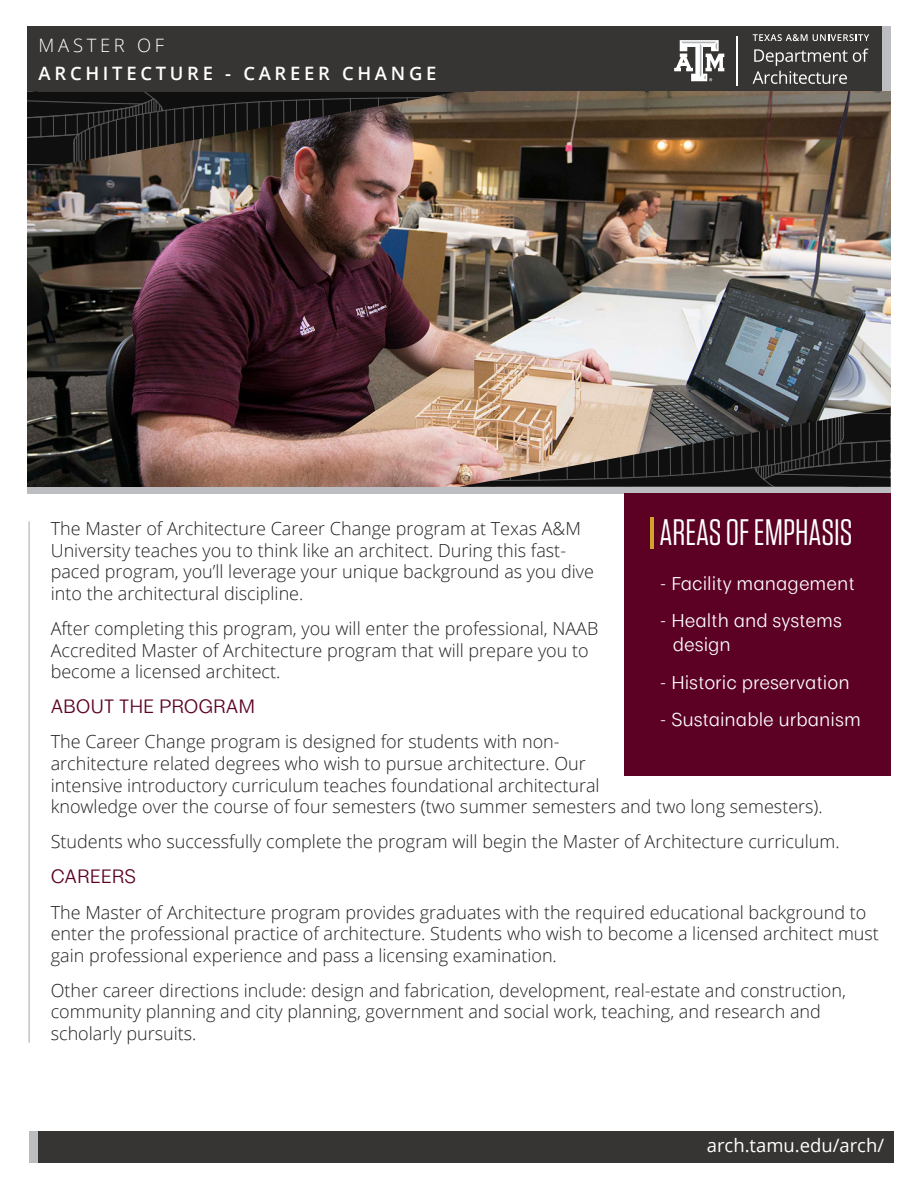
<style>
.page{position:relative;width:918px;height:1188px;background:#fff}
.page>*{position:absolute;margin:0;border:0;box-sizing:border-box;transform-origin:0 0}
.t1{font:36.9px "Tungsten";color:#fff}
.t2{font:600 18.45px "Open Sans";letter-spacing:.2em;color:#fff}
.t3{font:18.45px "Open Sans";color:#fff}
.t4{font:300 18.45px "Open Sans";letter-spacing:.2em;color:#fff}
.t5{font:300 18px/21.6px "Open Sans";color:#231f20}
.t6{font:18px "Moriston";color:#5c0024}
.Aside_Text{font:17.25px/24px "Moriston";color:#fff}
</style>
<div class="page">
<div style="left:27px;top:26px;width:864px;height:65px;background:#373533"></div>
<div style="left:882px;top:26px;width:9px;height:65px;background:#bcbdc0"></div>
<div style="left:27px;top:487px;width:864px;height:6px;background:#bcbdc0"></div>
<img style="left:27px;top:91px;width:864px;height:396px">
<div style="left:625px;top:493px;width:266px;height:283px;background:#5c0024"></div>
<hr style="left:650px;top:517px;width:3px;height:31px;background:#d0a32b">
<img style="left:27px;top:91px;width:433px;height:80px">
<img style="left:458px;top:408px;width:433px;height:79px">
<hr style="left:28px;top:521px;width:2px;height:522px;background:#c3c7c8">
<div style="left:30px;top:1131px;width:863px;height:31px;background:#373533"></div>
<div style="left:30px;top:1131px;width:8px;height:31px;background:#bcbdc0"></div>
<hr style="left:737px;top:36px;width:1px;height:50px;background:#fff">
<svg style="left:753px;top:34px;width:116px;height:7px"></svg>
<svg style="left:753px;top:49px;width:116px;height:35px"></svg>
<svg style="left:674px;top:40px;width:50px;height:41px"></svg>
<h1 class="t4" style="left:39px;top:33px;width:127px">MASTER OF</h1>
<h1 class="t2" style="left:39px;top:60px;width:399px">ARCHITECTURE - CAREER CHANGE</h1>
<h3 class="t1" style="left:659px;top:513px;width:195px">AREAS OF EMPHASIS</h3>
<p class="Aside_Text" style="left:659px;top:570px;width:197px">- Facility management</p>
<p class="Aside_Text" style="left:673px;top:608px;width:170px;text-indent:-14px">- Health and systems design</p>
<p class="Aside_Text" style="left:659px;top:669px;width:192px">- Historic preservation</p>
<p class="Aside_Text" style="left:659px;top:707px;width:203px">- Sustainable urbanism</p>
<p class="t5" style="left:51px;top:517px;width:545px">The Master of Architecture Career Change program at Texas A&amp;M University teaches you to think like an architect. During this fast&shy;paced program, you’ll leverage your unique background as you dive into the architectural discipline.</p>
<p class="t5" style="left:51px;top:617px;width:549px">After completing this program, you will enter the professional, NAAB<br>Accredited Master of Architecture program that will prepare you to become a licensed architect.</p>
<h2 class="t6" style="left:51px;top:692px;width:206px">ABOUT THE PROGRAM</h2>
<p class="t5" style="left:51px;top:731px;width:774px">The Career Change program is designed for students with non-<br>architecture related degrees who wish to pursue architecture. Our<br>intensive introductory curriculum teaches foundational architectural<br>knowledge over the course of four semesters (two summer semesters and two long semesters).</p>
<p class="t5" style="left:51px;top:831px;width:790px">Students who successfully complete the program will begin the Master of Architecture curriculum.</p>
<h2 class="t6" style="left:51px;top:862px;width:87px">CAREERS</h2>
<p class="t5" style="left:51px;top:901px;width:830px">The Master of Architecture program provides graduates with the required educational background to enter the professional practice of architecture. Students who wish to become a licensed architect must gain professional experience and pass a licensing examination.</p>
<p class="t5" style="left:51px;top:979px;width:797px">Other career directions include: design and fabrication, development, real-estate and construction, community planning and city planning, government and social work, teaching, and research and scholarly pursuits.</p>
<p class="t3" style="left:707px;top:1133px;width:179px">arch.tamu.edu/arch/</p>
</div>
